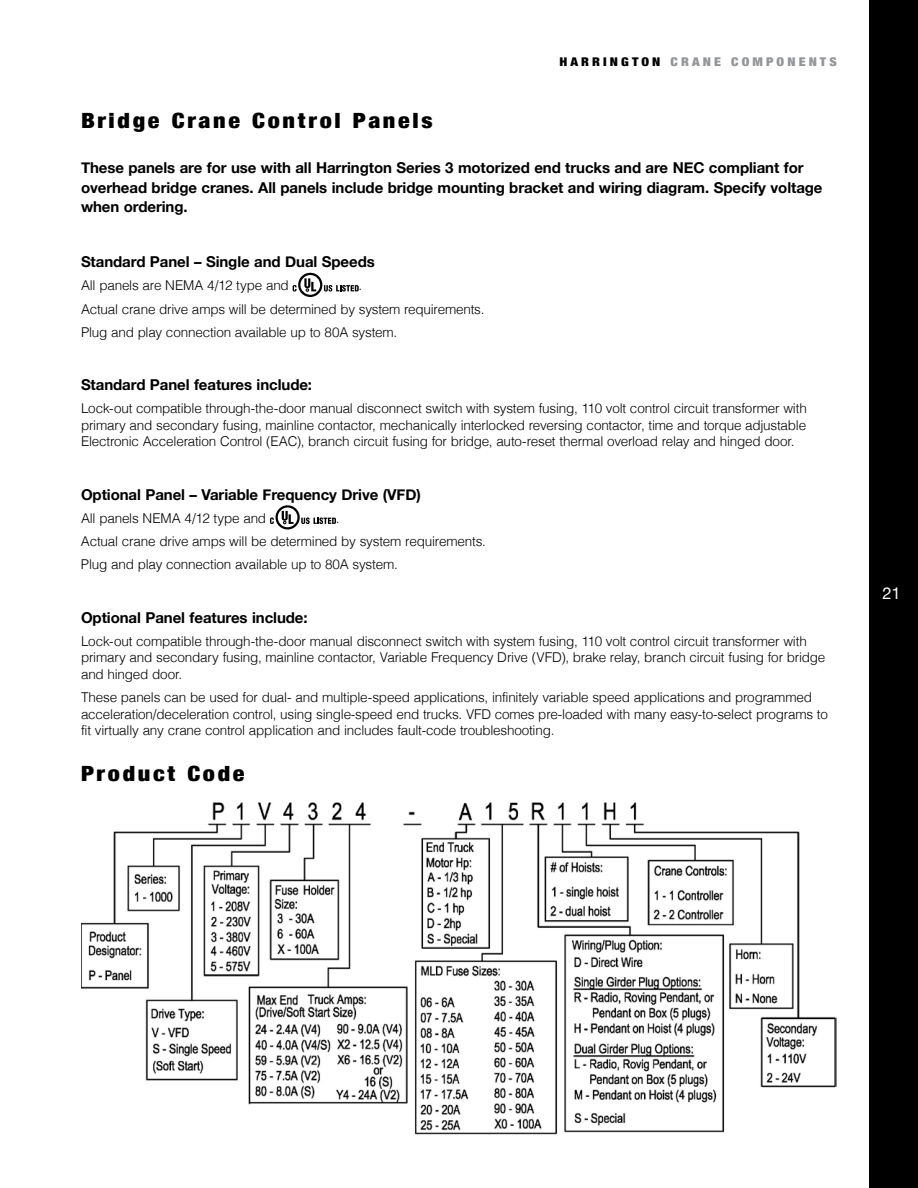
<style>
.page{position:relative;width:918px;height:1188px;background:#fff}
.page>*{position:absolute;margin:0;border:0;box-sizing:border-box;transform-origin:0 0}
.t1{font:900 condensed 21px "Helvetica Neue";letter-spacing:.11em;color:#000;scale:1.15 1}
.t2{font:16.5px "Helvetica Neue";color:#fff}
.t3{font:700 15px/19.5px "Helvetica Neue";letter-spacing:-.005em;color:#000}
.t4{font:300 13.5px/16.5px "Helvetica";letter-spacing:-.015em;color:#000}
.t5{font:900 condensed 12px "Helvetica Neue";letter-spacing:.225em;color:#939598;scale:1.15 1}
.s1{color:#000}
</style>
<div class="page">
<div style="left:869px;top:0;width:49px;height:1188px;background:#000"></div>
<svg style="left:293px;top:273px;width:66px;height:24px"></svg>
<svg style="left:270px;top:505px;width:66px;height:24px"></svg>
<img style="left:81px;top:802px;width:755px;height:333px">
<p class="t5" style="left:559px;top:52px;width:243px"><span class="s1">HARRINGTON</span> CRANE COMPONENTS</p>
<h1 class="t1" style="left:81px;top:104px;width:307px">Bridge Crane Control Panels</h1>
<p class="t3" style="left:81px;top:159px;width:743px">These panels are for use with all Harrington Series 3 motorized end trucks and are NEC compliant for overhead bridge cranes. All panels include bridge mounting bracket and wiring diagram. Specify voltage when ordering.</p>
<p class="t3" style="left:81px;top:252px;width:295px">Standard Panel – Single and Dual Speeds</p>
<p class="t4" style="left:81px;top:276px;width:209px">All panels are NEMA 4/12 type and</p>
<p class="t4" style="left:81px;top:273px;width:405px;line-height:23.2px;text-indent:277px">.<br>Actual crane drive amps will be determined by system requirements.<br>Plug and play connection available up to 80A system.</p>
<p class="t3" style="left:81px;top:375px;width:233px">Standard Panel features include:</p>
<p class="t4" style="left:81px;top:399px;width:727px;text-align:justify">Lock-out compatible through-the-door manual disconnect switch with system fusing, 110 volt control circuit transformer with primary and secondary fusing, mainline contactor, mechanically interlocked reversing contactor, time and torque adjustable Electronic Acceleration Control (EAC), branch circuit fusing for bridge, auto-reset thermal overload relay and hinged door.</p>
<p class="t3" style="left:81px;top:485px;width:341px">Optional Panel – Variable Frequency Drive (VFD)</p>
<p class="t4" style="left:81px;top:509px;width:187px">All panels NEMA 4/12 type and</p>
<p class="t4" style="left:81px;top:506px;width:407px;line-height:23.2px;text-indent:255px">.<br>Actual crane drive amps will be determined by system requirements.<br>Plug and play connection available up to 80A system.</p>
<p class="t3" style="left:81px;top:608px;width:228px">Optional Panel features include:</p>
<p class="t4" style="left:81px;top:632px;width:746px">Lock-out compatible through-the-door manual disconnect switch with system fusing, 110 volt control circuit transformer with primary and secondary fusing, mainline contactor, Variable Frequency Drive (VFD), brake relay, branch circuit fusing for bridge and hinged door.</p>
<p class="t4" style="left:81px;top:688px;width:748px">These panels can be used for dual- and multiple-speed applications, infinitely variable speed applications and programmed acceleration/deceleration control, using single-speed end trucks. VFD comes pre-loaded with many easy-to-select programs to fit virtually any crane control application and includes fault-code troubleshooting.</p>
<h1 class="t1" style="left:81px;top:757px;width:144px">Product Code</h1>
<p class="t2" style="left:882px;top:581px;width:20px">21</p>
</div>
